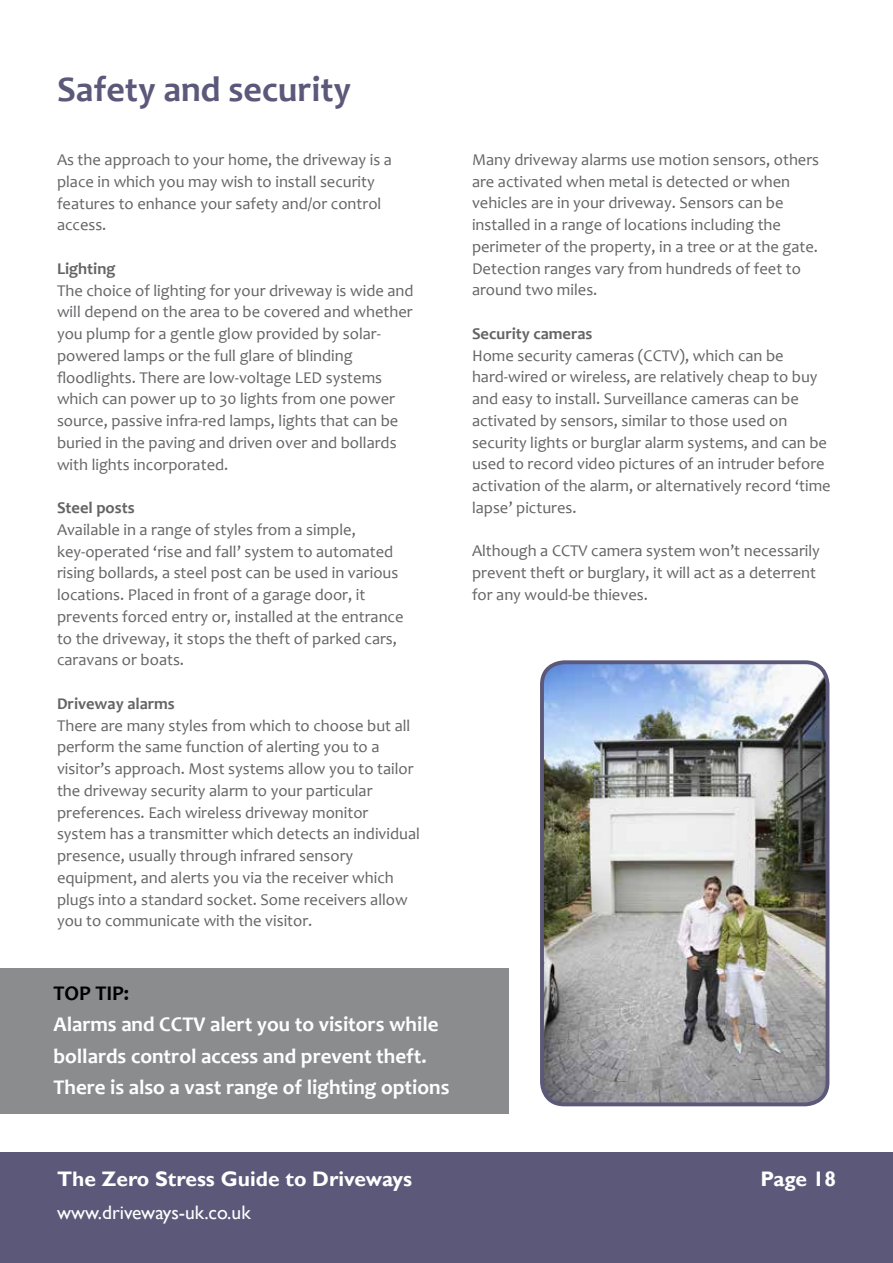
<style>
.page{position:relative;width:893px;height:1263px;background:#fff}
.page>*{position:absolute;margin:0;border:0;box-sizing:border-box;transform-origin:0 0}
.t1{font:700 36px "Candara";color:#5b587a}
.t2{font:700 21px/31.5px "Candara";color:#fff}
.t3{font:700 21px "Gill Sans";color:#fff}
.t4{font:700 21px "Candara";color:#000}
.t5{font:19.5px "Gill Sans";color:#fff}
.t6{font:16.5px/21.8px "Candara";color:#636466}
.t7{font:700 16.5px "Candara";color:#636466}
</style>
<div class="page">
<div style="left:0;top:1152px;width:893px;height:111px;background:#5b587a"></div>
<img style="left:545px;top:665px;width:282px;height:439px">
<div style="left:540px;top:660px;width:289px;height:446px;border:4px solid #5b587a;border-radius:22px"></div>
<div style="left:0;top:968px;width:508px;height:145px;background:#8a8c8e"></div>
<h1 class="t1" style="left:57px;top:68px;width:296px">Safety and security</h1>
<p class="t6" style="left:57px;top:149px;width:336px">As the approach to your home, the driveway is a place in which you may wish to install security features to enhance your safety and/or control access.</p>
<p class="t7" style="left:57px;top:258px;width:60px">Lighting</p>
<p class="t6" style="left:57px;top:279px;width:358px">The choice of lighting for your driveway is wide and will depend on the area to be covered and whether you plump for a gentle glow provided by solar&shy;powered lamps or the full glare of blinding floodlights. There are low-voltage LED systems which can power up to 30 lights from one power source, passive infra-red lamps, lights that can be buried in the paving and driven over and bollards with lights incorporated.</p>
<p class="t7" style="left:57px;top:498px;width:79px">Steel posts</p>
<p class="t6" style="left:57px;top:519px;width:348px">Available in a range of styles from a simple, key-operated ‘rise and fall’ system to automated rising bollards, a steel post can be used in various locations. Placed in front of a garage door, it prevents forced entry or, installed at the entrance to the driveway, it stops the theft of parked cars, caravans or boats.</p>
<p class="t7" style="left:57px;top:693px;width:119px">Driveway alarms</p>
<p class="t6" style="left:57px;top:714px;width:364px">There are many styles from which to choose but all perform the same function of alerting you to a visitor’s approach. Most systems allow you to tailor the driveway security alarm to your particular preferences. Each wireless driveway monitor system has a transmitter which detects an individual presence, usually through infrared sensory equipment, and alerts you via the receiver which plugs into a standard socket. Some receivers allow you to communicate with the visitor.</p>
<p class="t4" style="left:53px;top:980px;width:77px">TOP TIP:</p>
<p class="t2" style="left:53px;top:1008px;width:398px">Alarms and CCTV alert you to visitors while bollards control access and prevent theft.<br>There is also a vast range of lighting options</p>
<p class="t6" style="left:472px;top:149px;width:349px">Many driveway alarms use motion sensors, others are activated when metal is detected or when vehicles are in your driveway. Sensors can be installed in a range of locations including the perimeter of the property, in a tree or at the gate.<br>Detection ranges vary from hundreds of feet to around two miles.</p>
<p class="t7" style="left:472px;top:324px;width:122px">Security cameras</p>
<p class="t6" style="left:472px;top:344px;width:360px">Home security cameras (CCTV), which can be hard-wired or wireless, are relatively cheap to buy and easy to install. Surveillance cameras can be activated by sensors, similar to those used on security lights or burglar alarm systems, and can be used to record video pictures of an intruder before activation of the alarm, or alternatively record ‘time lapse’ pictures.</p>
<p class="t6" style="left:472px;top:540px;width:349px">Although a CCTV camera system won’t necessarily prevent theft or burglary, it will act as a deterrent for any would-be thieves.</p>
<p class="t3" style="left:57px;top:1166px;width:357px">The Zero Stress Guide to Driveways</p>
<p class="t5" style="left:57px;top:1201px;width:195px">www.driveways-uk.co.uk</p>
<p class="t3" style="left:760px;top:1166px;width:77px">Page 18</p>
</div>
